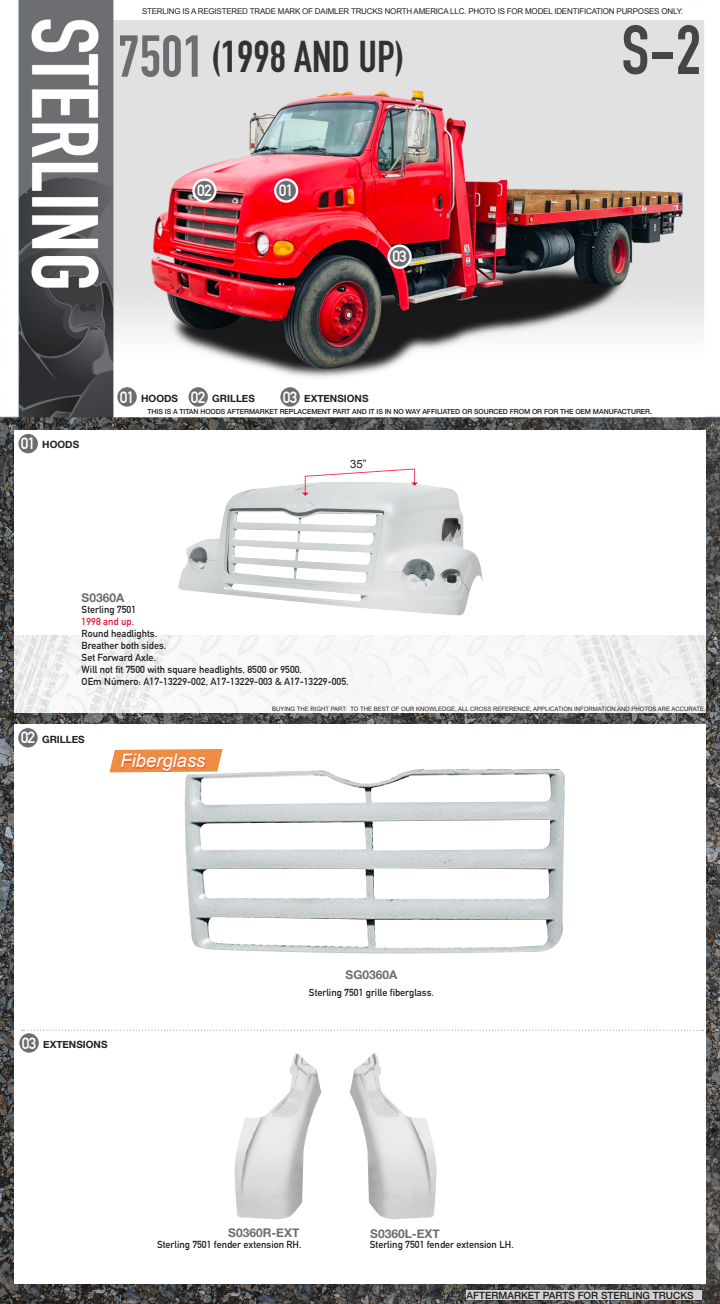
<style>
.page{position:relative;width:720px;height:1304px;background:#fff}
.page>*{position:absolute;margin:0;border:0;box-sizing:border-box;transform-origin:0 0}
.t1{font:700 68.3px "DIN Condensed";color:#464646}
.t2{font:700 58px "DIN Condensed";color:#6c6d70}
.t3{font:700 43.9px "DIN Condensed";color:#313232}
.t4{font:italic 18.4px "Arial";color:#fff}
.t5{font:700 16px "DIN Alternate";color:#fff}
.t6{font:700 12px "Helvetica Neue";color:#6c6d70}
.t7{font:11.4px "Arial";color:#231f20}
.t8{font:700 10px/12px "DIN Alternate";color:#231f20}
.t9{font:700 10px "Helvetica Neue";color:#231f20}
.t10{font:500 10px "Helvetica Neue";color:#231f20}
.t11{font:8px "Arial";letter-spacing:-.025em;color:#231f20}
.t12{font:500 7px "Helvetica Neue";letter-spacing:-.01em;color:#231f20}
.t13{font:6px "Arial";color:#231f20}
.s1{font-family:"DIN Alternate";font-size:16px;color:#fff}
.s2{color:#e51836}
</style>
<div class="page">
<img style="left:0;top:417px;width:720px;height:887px">
<div style="left:14px;top:430px;width:692px;height:205px;background:#fff"></div>
<img style="left:14px;top:635px;width:692px;height:77px">
<div style="left:14px;top:725px;width:692px;height:559px;background:#fff"></div>
<img style="left:0;top:0;width:720px;height:417px">
<svg style="left:115px;top:385px;width:24px;height:24px"></svg>
<svg style="left:274px;top:178px;width:24px;height:25px"></svg>
<svg style="left:18px;top:433px;width:20px;height:21px"></svg>
<svg style="left:186px;top:385px;width:24px;height:24px"></svg>
<svg style="left:192px;top:178px;width:25px;height:25px"></svg>
<svg style="left:18px;top:728px;width:20px;height:20px"></svg>
<svg style="left:278px;top:385px;width:24px;height:24px"></svg>
<svg style="left:387px;top:245px;width:25px;height:24px"></svg>
<svg style="left:19px;top:1030px;width:684px;height:23px"></svg>
<svg style="left:109px;top:749px;width:114px;height:23px"></svg>
<svg style="left:122px;top:755px;width:84px;height:17px"></svg>
<img style="left:178px;top:484px;width:305px;height:132px">
<svg style="left:302px;top:468px;width:116px;height:28px"></svg>
<img style="left:184px;top:769px;width:381px;height:185px">
<img style="left:350px;top:1053px;width:87px;height:166px">
<img style="left:234px;top:1053px;width:87px;height:166px">
<div style="left:467px;top:1290px;width:235px;height:10px;background:#d1d2d4"></div>
<p class="t11" style="left:142px;top:6px;width:543px">STERLING IS A REGISTERED TRADE MARK OF DAIMLER TRUCKS NORTH AMERICA LLC. PHOTO IS FOR MODEL IDENTIFICATION PURPOSES ONLY.</p>
<p class="t2" style="left:118px;top:17px;width:88px">7501</p>
<p class="t1" style="left:622px;top:4px;width:81px">S-2</p>
<p class="t3" style="left:211px;top:27px;width:195px">(1998 AND UP)</p>
<p class="t5" style="left:197px;top:179px;width:16px">02</p>
<p class="t5" style="left:279px;top:179px;width:16px">01</p>
<p class="t5" style="left:392px;top:245px;width:16px">03</p>
<p class="t9" style="left:120px;top:390px;width:60px"><span class="s1">01</span> HOODS</p>
<p class="t9" style="left:191px;top:390px;width:65px"><span class="s1">02</span> GRILLES</p>
<p class="t9" style="left:283px;top:390px;width:87px"><span class="s1">03</span> EXTENSIONS</p>
<p class="t9" style="left:21px;top:437px;width:60px"><span class="s1">01</span> HOODS</p>
<p class="t12" style="left:148px;top:405px;width:506px">THIS IS A TITAN HOODS AFTERMARKET REPLACEMENT PART AND IT IS IN NO WAY AFFILIATED OR SOURCED FROM OR FOR THE OEM MANUFACTURER.</p>
<p class="t7" style="left:350px;top:457px;width:18px">35”</p>
<p class="t6" style="left:82px;top:588px;width:44px">S0360A</p>
<p class="t8" style="left:82px;top:603px;width:269px">Sterling 7501<br><span class="s2">1998 and up.<br></span>Round headlights.<br>Breather both sides.<br>Set Forward Axle.<br>Will not fit 7500 with square headlights, 8500 or 9500.<br>OEm Número: A17-13229-002, A17-13229-003 &amp; A17-13229-005.</p>
<p class="t9" style="left:21px;top:731px;width:65px"><span class="s1">02</span> GRILLES</p>
<p class="t4" style="left:120px;top:749px;width:87px;rotate:-1deg">Fiberglass</p>
<p class="t13" style="left:272px;top:705px;width:435px">BUYING THE RIGHT PART: TO THE BEST OF OUR KNOWLEDGE, ALL CROSS REFERENCE, APPLICATION INFORMATION AND PHOTOS ARE ACCURATE.</p>
<p class="t9" style="left:22px;top:1036px;width:87px"><span class="s1">03</span> EXTENSIONS</p>
<p class="t6" style="left:346px;top:966px;width:53px">SG0360A</p>
<p class="t8" style="left:309px;top:985px;width:127px">Sterling 7501 grille fiberglass.</p>
<p class="t6" style="left:228px;top:1224px;width:73px">S0360R-EXT</p>
<p class="t6" style="left:370px;top:1224px;width:71px">S0360L-EXT</p>
<p class="t8" style="left:157px;top:1238px;width:146px">Sterling 7501 fender extension RH.</p>
<p class="t8" style="left:370px;top:1238px;width:145px">Sterling 7501 fender extension LH.</p>
<p class="t10" style="left:467px;top:1288px;width:229px">AFTERMARKET PARTS FOR STERLING TRUCKS</p>
</div>
